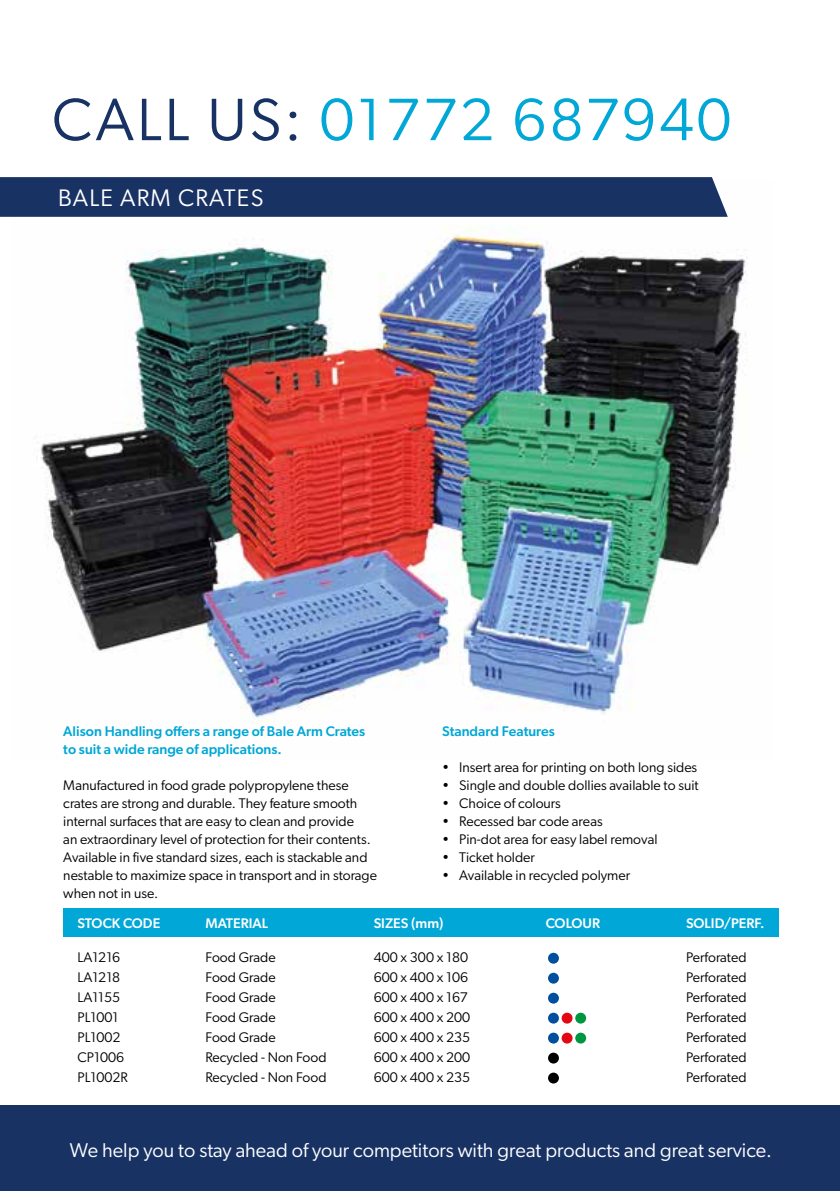
<style>
.page{position:relative;width:840px;height:1191px;background:#fff}
.page>*{position:absolute;margin:0;border:0;box-sizing:border-box;transform-origin:0 0}
.t1{font:60px "Gibson";letter-spacing:.05em;color:#00a7d7}
.t2{font:24px "Gibson";letter-spacing:.05em;color:#fff}
.t3{font:20px "Gibson";color:#fff}
.t4{font:14px/18px "Gibson";color:#000}
.t5{font:500 14px/18px "Gibson";color:#00a7d7}
.t6{font:500 14px "Gibson";color:#fff}
.s1{color:#183264}
</style>
<div class="page">
<div style="left:0;top:1106px;width:839px;height:85px;background:#183264"></div>
<img style="left:40px;top:215px;width:707px;height:519px">
<div style="left:63px;top:908px;width:715px;height:29px;background:#00a7d7"></div>
<div style="left:0;top:177px;width:727px;height:40px;background:#183264"></div>
<svg style="left:547px;top:952px;width:11px;height:11px"></svg>
<svg style="left:547px;top:972px;width:11px;height:11px"></svg>
<svg style="left:547px;top:992px;width:11px;height:11px"></svg>
<div style="left:561px;top:1032px;width:11px;height:11px;background:#e30613;border-radius:50%"></div>
<svg style="left:547px;top:1032px;width:11px;height:11px"></svg>
<div style="left:575px;top:1032px;width:11px;height:11px;background:#009641;border-radius:50%"></div>
<div style="left:561px;top:1012px;width:11px;height:11px;background:#e30613;border-radius:50%"></div>
<svg style="left:547px;top:1012px;width:11px;height:11px"></svg>
<div style="left:575px;top:1012px;width:11px;height:11px;background:#009641;border-radius:50%"></div>
<svg style="left:547px;top:1052px;width:11px;height:11px"></svg>
<svg style="left:547px;top:1072px;width:11px;height:11px"></svg>
<h1 class="t1" style="left:52px;top:83px;width:680px"><span class="s1">CALL US:</span> 01772 687940</h1>
<h2 class="t2" style="left:58px;top:183px;width:207px">BALE ARM CRATES</h2>
<p class="t5" style="left:63px;top:722px;width:303px">Alison Handling offers a range of Bale Arm Crates to suit a wide range of applications.</p>
<p class="t4" style="left:63px;top:776px;width:315px">Manufactured in food grade polypropylene these crates are strong and durable. They feature smooth internal surfaces that are easy to clean and provide<br>an extraordinary level of protection for their contents.<br>Available in five standard sizes, each is stackable and nestable to maximize space in transport and in storage when not in use.</p>
<p class="t5" style="left:442px;top:722px;width:114px">Standard Features</p>
<p class="t4" style="left:442px;top:758px;width:256px">• Insert area for printing on both long sides</p>
<p class="t4" style="left:442px;top:776px;width:258px">• Single and double dollies available to suit</p>
<p class="t4" style="left:442px;top:794px;width:120px">• Choice of colours</p>
<p class="t4" style="left:442px;top:812px;width:162px">• Recessed bar code areas</p>
<p class="t4" style="left:442px;top:830px;width:217px">• Pin-dot area for easy label removal</p>
<p class="t4" style="left:442px;top:848px;width:94px">• Ticket holder</p>
<p class="t4" style="left:442px;top:866px;width:189px">• Available in recycled polymer</p>
<p class="t6" style="left:77px;top:914px;width:84px">STOCK CODE</p>
<p class="t6" style="left:205px;top:914px;width:64px">MATERIAL</p>
<p class="t6" style="left:373px;top:914px;width:71px">SIZES (mm)</p>
<p class="t6" style="left:545px;top:914px;width:56px">COLOUR</p>
<p class="t6" style="left:685px;top:914px;width:80px">SOLID/PERF.</p>
<p class="t4" style="left:77px;top:948px;width:44px">LA1216</p>
<p class="t4" style="left:205px;top:948px;width:72px">Food Grade</p>
<p class="t4" style="left:373px;top:948px;width:96px">400 x 300 x 180</p>
<p class="t4" style="left:685px;top:948px;width:62px">Perforated</p>
<p class="t4" style="left:77px;top:968px;width:44px">LA1218</p>
<p class="t4" style="left:205px;top:968px;width:72px">Food Grade</p>
<p class="t4" style="left:373px;top:968px;width:96px">600 x 400 x 106</p>
<p class="t4" style="left:685px;top:968px;width:62px">Perforated</p>
<p class="t4" style="left:77px;top:988px;width:44px">LA1155</p>
<p class="t4" style="left:205px;top:988px;width:72px">Food Grade</p>
<p class="t4" style="left:373px;top:988px;width:96px">600 x 400 x 167</p>
<p class="t4" style="left:685px;top:988px;width:62px">Perforated</p>
<p class="t4" style="left:77px;top:1008px;width:42px">PL1001</p>
<p class="t4" style="left:205px;top:1008px;width:72px">Food Grade</p>
<p class="t4" style="left:373px;top:1008px;width:98px">600 x 400 x 200</p>
<p class="t4" style="left:685px;top:1008px;width:62px">Perforated</p>
<p class="t4" style="left:77px;top:1028px;width:44px">PL1002</p>
<p class="t4" style="left:205px;top:1028px;width:72px">Food Grade</p>
<p class="t4" style="left:373px;top:1028px;width:98px">600 x 400 x 235</p>
<p class="t4" style="left:685px;top:1028px;width:62px">Perforated</p>
<p class="t4" style="left:77px;top:1048px;width:48px">CP1006</p>
<p class="t4" style="left:205px;top:1048px;width:123px">Recycled - Non Food</p>
<p class="t4" style="left:373px;top:1048px;width:98px">600 x 400 x 200</p>
<p class="t4" style="left:685px;top:1048px;width:62px">Perforated</p>
<p class="t4" style="left:77px;top:1068px;width:52px">PL1002R</p>
<p class="t4" style="left:205px;top:1068px;width:123px">Recycled - Non Food</p>
<p class="t4" style="left:373px;top:1068px;width:98px">600 x 400 x 235</p>
<p class="t4" style="left:685px;top:1068px;width:62px">Perforated</p>
<h3 class="t3" style="left:70px;top:1138px;width:703px">We help you to stay ahead of your competitors with great products and great service.</h3>
</div>
